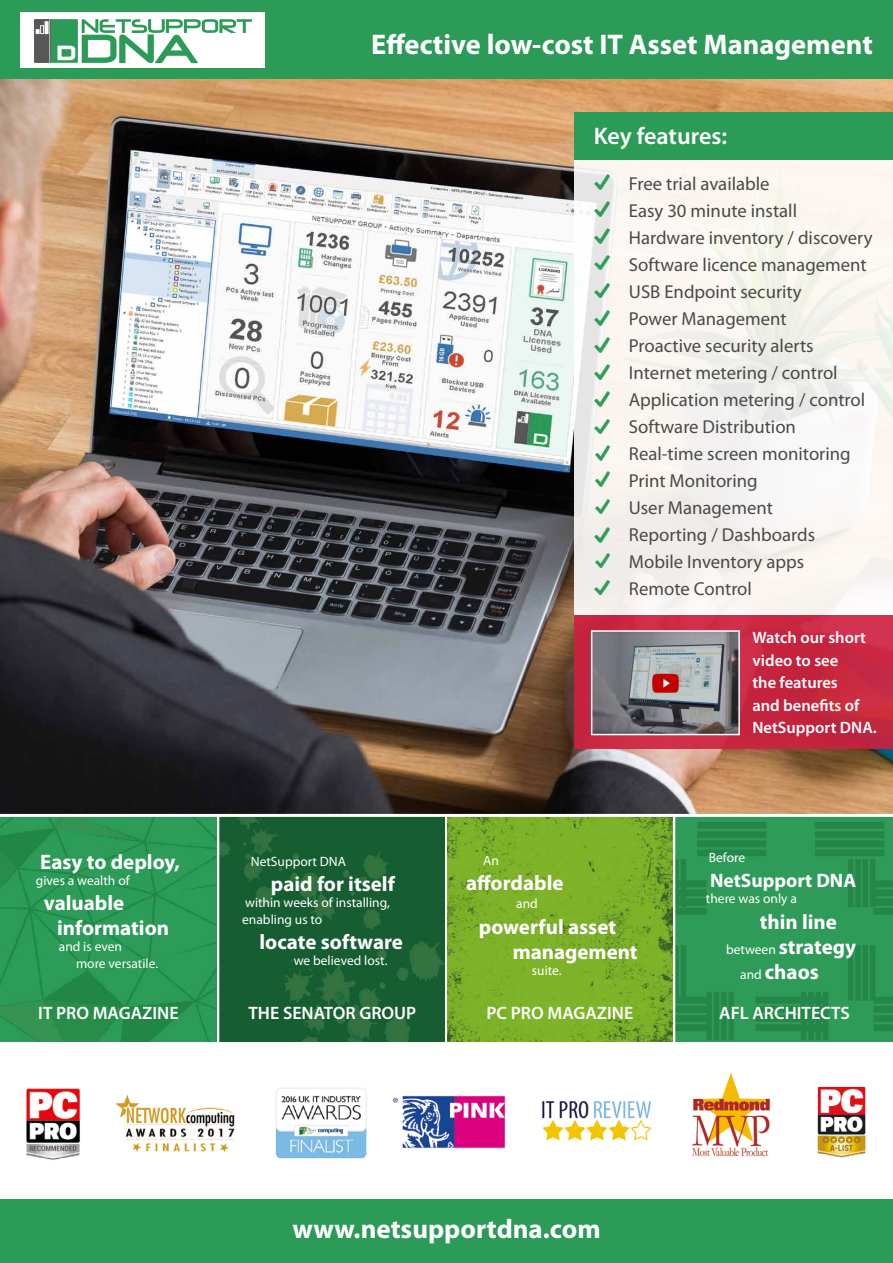
<style>
.page{position:relative;width:893px;height:1263px;background:#fff}
.page>*{position:absolute;margin:0;border:0;box-sizing:border-box;transform-origin:0 0}
.t1{font:700 28.5px "Myriad Pro";color:#fff}
.t2{font:700 27px "Myriad Pro";color:#fff}
.t3{font:600 24px "Myriad Pro";letter-spacing:-.005em;color:#fff}
.t4{font:700 21px/25.2px "Myriad Pro";color:#fff}
.t5{font:700 19.5px "Myriad Pro";color:#fff}
.t6{font:18.75px/27px "Myriad Pro";color:#4a4a49}
.t7{font:600 18px "Myriad Pro";color:#fff}
.t8{font:600 16.5px/22.5px "Myriad Pro";color:#fff}
.t9{font:13.5px/16.2px "Myriad Pro";color:#fff}
.s1{font-weight:400;font-size:13.5px}
</style>
<div class="page">
<img style="left:219px;top:817px;width:226px;height:225px">
<img style="left:0;top:817px;width:217px;height:225px">
<img style="left:447px;top:817px;width:226px;height:225px">
<img style="left:675px;top:817px;width:218px;height:225px">
<img style="left:0;top:79px;width:893px;height:735px">
<div style="left:0;top:1199px;width:893px;height:64px;background:#2d9b58"></div>
<div style="left:0;top:0;width:893px;height:79px;background:#2d9b58"></div>
<div style="left:21px;top:13px;width:244px;height:55px;background:#fff"></div>
<svg style="left:82px;top:19px;width:170px;height:44px"></svg>
<div style="left:34px;top:19px;width:44px;height:44px;background:#2d9b58"></div>
<hr style="left:50px;top:19px;width:1px;height:44px;background:#646463">
<svg style="left:58px;top:46px;width:17px;height:14px"></svg>
<svg style="left:34px;top:19px;width:16px;height:44px"></svg>
<svg style="left:574px;top:160px;width:319px;height:454px;fill:#f9f5f1"></svg>
<div style="left:574px;top:112px;width:319px;height:47px;background:#2d9b58"></div>
<img style="left:594px;top:174px;width:16px;height:16px">
<img style="left:594px;top:201px;width:16px;height:16px">
<img style="left:594px;top:227px;width:16px;height:17px">
<img style="left:594px;top:254px;width:16px;height:17px">
<img style="left:594px;top:282px;width:16px;height:17px">
<img style="left:594px;top:310px;width:16px;height:16px">
<img style="left:594px;top:337px;width:16px;height:16px">
<img style="left:594px;top:364px;width:16px;height:16px">
<img style="left:594px;top:391px;width:16px;height:16px">
<img style="left:594px;top:418px;width:16px;height:17px">
<img style="left:594px;top:445px;width:17px;height:16px">
<img style="left:594px;top:470px;width:17px;height:17px">
<img style="left:594px;top:498px;width:17px;height:17px">
<img style="left:594px;top:527px;width:16px;height:16px">
<img style="left:594px;top:552px;width:17px;height:17px">
<img style="left:594px;top:579px;width:16px;height:17px">
<div style="left:574px;top:615px;width:319px;height:133px;background:linear-gradient(to bottom,#cb2944,#c3273f)"></div>
<img style="left:594px;top:633px;width:143px;height:99px">
<div style="left:591px;top:630px;width:149px;height:105px;border:2px solid #fff"></div>
<img style="left:26px;top:1072px;width:840px;height:88px">
<p class="t4" style="left:40px;top:848px;width:141px">Easy to deploy,</p>
<p class="t9" style="left:36px;top:872px;width:95px">gives a wealth of</p>
<p class="t4" style="left:57px;top:890px;width:113px;text-indent:-13px">valuable information</p>
<p class="t9" style="left:76px;top:938px;width:84px;text-indent:-17px">and is even<br>more versatile.</p>
<p class="t7" style="left:38px;top:1002px;width:142px">IT PRO MAGAZINE</p>
<h1 class="t1" style="left:371px;top:25px;width:503px">Effective low-cost IT Asset Management</h1>
<p class="t9" style="left:251px;top:853px;width:97px">NetSupport DNA</p>
<p class="t4" style="left:271px;top:871px;width:126px">paid for itself</p>
<p class="t9" style="left:242px;top:894px;width:149px">within weeks of installing, enabling us to</p>
<p class="t4" style="left:259px;top:928px;width:145px">locate software</p>
<p class="t9" style="left:294px;top:952px;width:95px">we believed lost.</p>
<p class="t7" style="left:248px;top:1002px;width:169px">THE SENATOR GROUP</p>
<p class="t3" style="left:594px;top:121px;width:135px">Key features:</p>
<p class="t6" style="left:629px;top:170px;width:245px">Free trial available<br>Easy 30 minute install<br>Hardware inventory / discovery<br>Software licence management<br>USB Endpoint security<br>Power Management<br>Proactive security alerts<br>Internet metering / control<br>Application metering / control<br>Software Distribution<br>Real-time screen monitoring<br>Print Monitoring<br>User Management<br>Reporting / Dashboards<br>Mobile Inventory apps<br>Remote Control</p>
<p class="t8" style="left:752px;top:626px;width:126px">Watch our short video to see<br>the features<br>and benefits of<br>NetSupport DNA.</p>
<p class="t9" style="left:483px;top:852px;width:17px">An</p>
<p class="t4" style="left:466px;top:870px;width:99px">affordable</p>
<p class="t9" style="left:516px;top:895px;width:23px">and</p>
<p class="t4" style="left:513px;top:913px;width:126px;text-indent:-34px">powerful asset management</p>
<p class="t9" style="left:532px;top:962px;width:31px">suite.</p>
<p class="t7" style="left:486px;top:1001px;width:148px">PC PRO MAGAZINE</p>
<p class="t9" style="left:709px;top:849px;width:38px">Before</p>
<p class="t5" style="left:710px;top:868px;width:148px">NetSupport DNA</p>
<p class="t9" style="left:706px;top:890px;width:93px">there was only a</p>
<p class="t4" style="left:760px;top:908px;width:79px">thin line</p>
<p class="t4" style="left:726px;top:933px;width:132px"><span class="s1">between</span> strategy</p>
<p class="t4" style="left:740px;top:959px;width:80px"><span class="s1">and</span> chaos</p>
<p class="t7" style="left:719px;top:1002px;width:132px">AFL ARCHITECTS</p>
<h2 class="t2" style="left:292px;top:1211px;width:310px">www.netsupportdna.com</h2>
</div>
